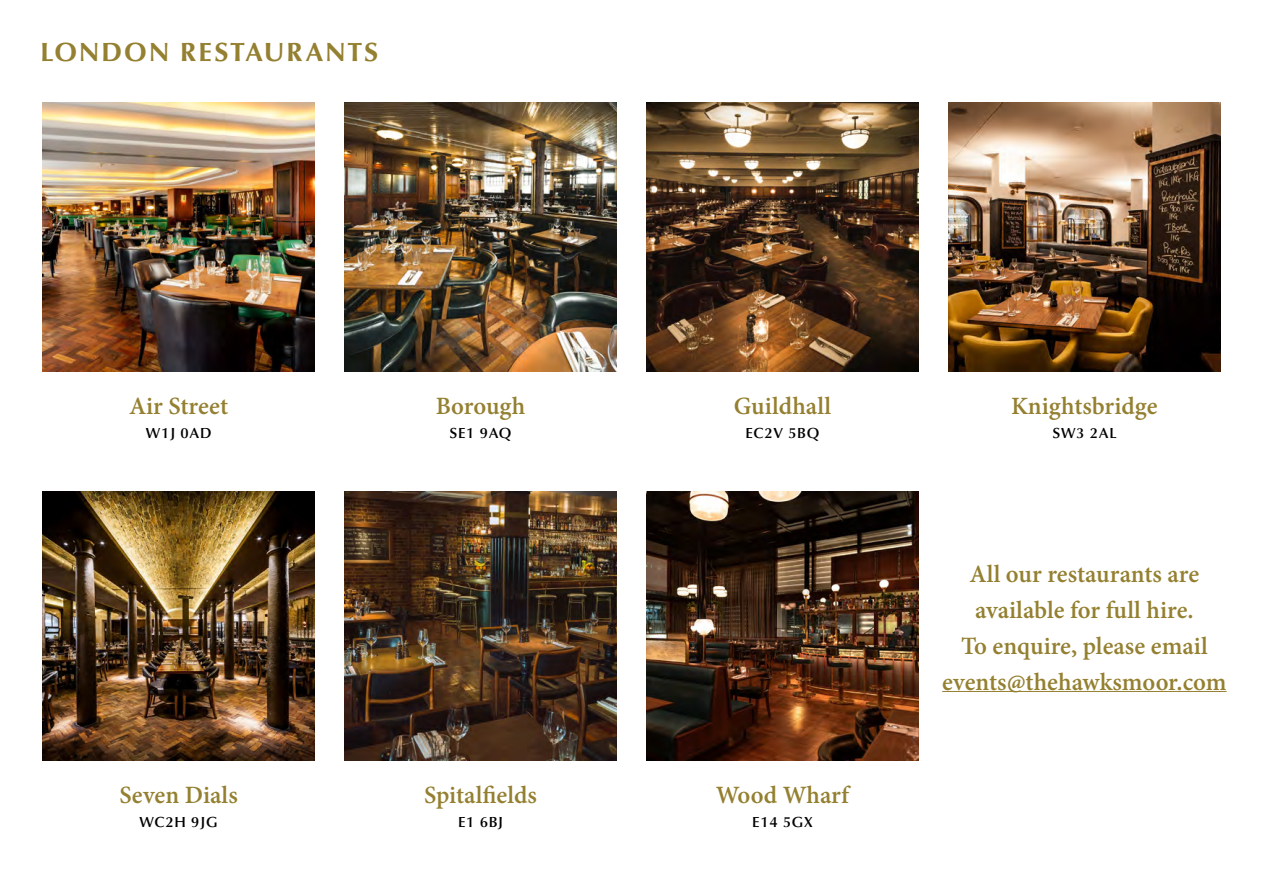
<style>
.page{position:relative;width:1263px;height:893px;background:#fff}
.page>*{position:absolute;margin:0;border:0;box-sizing:border-box;transform-origin:0 0}
.t1{font:700 27px/36px "Adobe Gurmukhi";color:#948030;text-align:center}
.t2{font:700 27px "Classico URW";letter-spacing:.08em;color:#948030}
.t3{font:500 15px "Classico URW";letter-spacing:.05em;color:#000}
</style>
<div class="page">
<img style="left:43px;top:102px;width:272px;height:270px">
<img style="left:344px;top:102px;width:273px;height:270px">
<img style="left:646px;top:102px;width:272px;height:270px">
<img style="left:948px;top:102px;width:272px;height:270px">
<img style="left:43px;top:491px;width:272px;height:270px">
<img style="left:344px;top:491px;width:273px;height:270px">
<img style="left:646px;top:491px;width:272px;height:270px">
<hr style="left:942px;top:691px;width:284px;height:1px;background:#948030">
<p class="t2" style="left:40px;top:32px;width:339px">LONDON RESTAURANTS</p>
<p class="t1" style="left:129px;top:389px;width:101px">Air Street</p>
<p class="t3" style="left:146px;top:422px;width:67px">W1J 0AD</p>
<p class="t1" style="left:436px;top:389px;width:91px">Borough</p>
<p class="t3" style="left:450px;top:422px;width:63px">SE1 9AQ</p>
<p class="t1" style="left:119px;top:778px;width:120px">Seven Dials</p>
<p class="t3" style="left:140px;top:811px;width:79px">WC2H 9JG</p>
<p class="t1" style="left:424px;top:778px;width:114px">Spitalfields</p>
<p class="t3" style="left:458px;top:811px;width:46px">E1 6BJ</p>
<p class="t1" style="left:734px;top:389px;width:99px">Guildhall</p>
<p class="t3" style="left:745px;top:422px;width:76px">EC2V 5BQ</p>
<p class="t1" style="left:716px;top:778px;width:135px">Wood Wharf</p>
<p class="t3" style="left:752px;top:811px;width:62px">E14 5GX</p>
<p class="t1" style="left:1011px;top:389px;width:148px">Knightsbridge</p>
<p class="t3" style="left:1052px;top:422px;width:66px">SW3 2AL</p>
<p class="t1" style="left:942px;top:557px;width:286px">All our restaurants are available for full hire.<br>To enquire, please email events@thehawksmoor.com</p>
</div>
